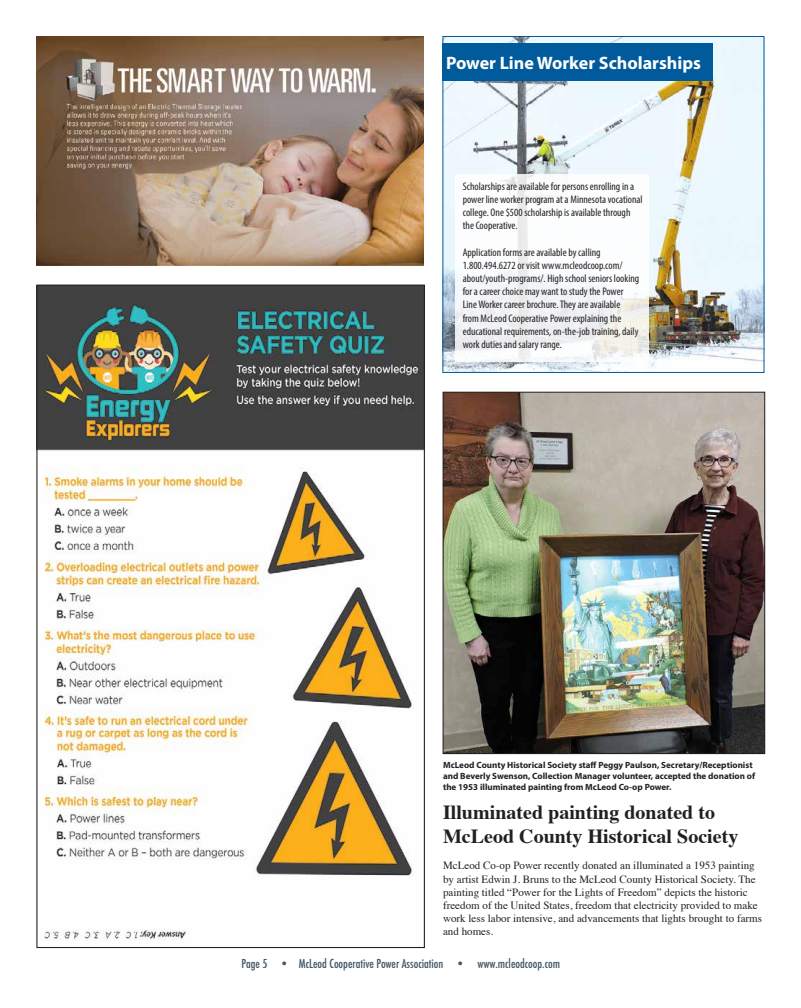
<style>
.page{position:relative;width:801px;height:1008px;background:#fff}
.page>*{position:absolute;margin:0;border:0;box-sizing:border-box;transform-origin:0 0}
.t1{font:700 20px/24px "Times";color:#231f20}
.t2{font:700 18px "Myriad Pro";color:#fff}
.t3{font:500 condensed 12px "Futura";color:#425767}
.t4{font:condensed 11px/13.2px "Myriad Pro";color:#231f20}
.t5{font:11px/13.2px "Times";color:#231f20}
.t6{font:700 9px/10.8px "Myriad Pro";color:#231f20}
</style>
<div class="page">
<img style="left:444px;top:38px;width:318px;height:333px">
<div style="left:442px;top:36px;width:322px;height:337px;border:1px solid #005a9c"></div>
<div style="left:442px;top:43px;width:270px;height:38px;background:#005a9c"></div>
<svg style="left:455px;top:174px;width:193px;height:187px"></svg>
<img style="left:36px;top:37px;width:387px;height:229px">
<img style="left:38px;top:287px;width:384px;height:654px">
<img style="left:444px;top:394px;width:318px;height:358px">
<div style="left:442px;top:392px;width:322px;height:362px;border:1px solid #231f20"></div>
<h2 class="t2" style="left:446px;top:51px;width:256px">Power Line Worker Scholarships</h2>
<p class="t4" style="left:462px;top:179px;width:181px">Scholarships are available for persons enrolling in a power line worker program at a Minnesota vocational college. One $500 scholarship is available through the Cooperative.</p>
<p class="t4" style="left:462px;top:245px;width:178px">Application forms are available by calling 1.800.494.6272 or visit www.mcleodcoop.com/ about/youth-programs/. High school seniors looking for a career choice may want to study the Power Line Worker career brochure. They are available<br>from McLeod Cooperative Power explaining the educational requirements, on-the-job training, daily work duties and salary range.</p>
<p class="t6" style="left:443px;top:760px;width:313px">McLeod County Historical Society staff Peggy Paulson, Secretary/Receptionist and Beverly Swenson, Collection Manager volunteer, accepted the donation of the 1953 illuminated painting from McLeod Co-op Power.</p>
<h1 class="t1" style="left:443px;top:798px;width:296px">Illuminated painting donated to<br>McLeod County Historical Society</h1>
<p class="t5" style="left:443px;top:858px;width:320px">McLeod Co-op Power recently donated an illuminated a 1953 painting by artist Edwin J. Bruns to the McLeod County Historical Society. The painting titled “Power for the Lights of Freedom” depicts the historic freedom of the United States, freedom that electricity provided to make work less labor intensive, and advancements that lights brought to farms and homes.</p>
<p class="t3" style="left:241px;top:956px;width:320px">Page 5 • McLeod Cooperative Power Association • www.mcleodcoop.com</p>
</div>
